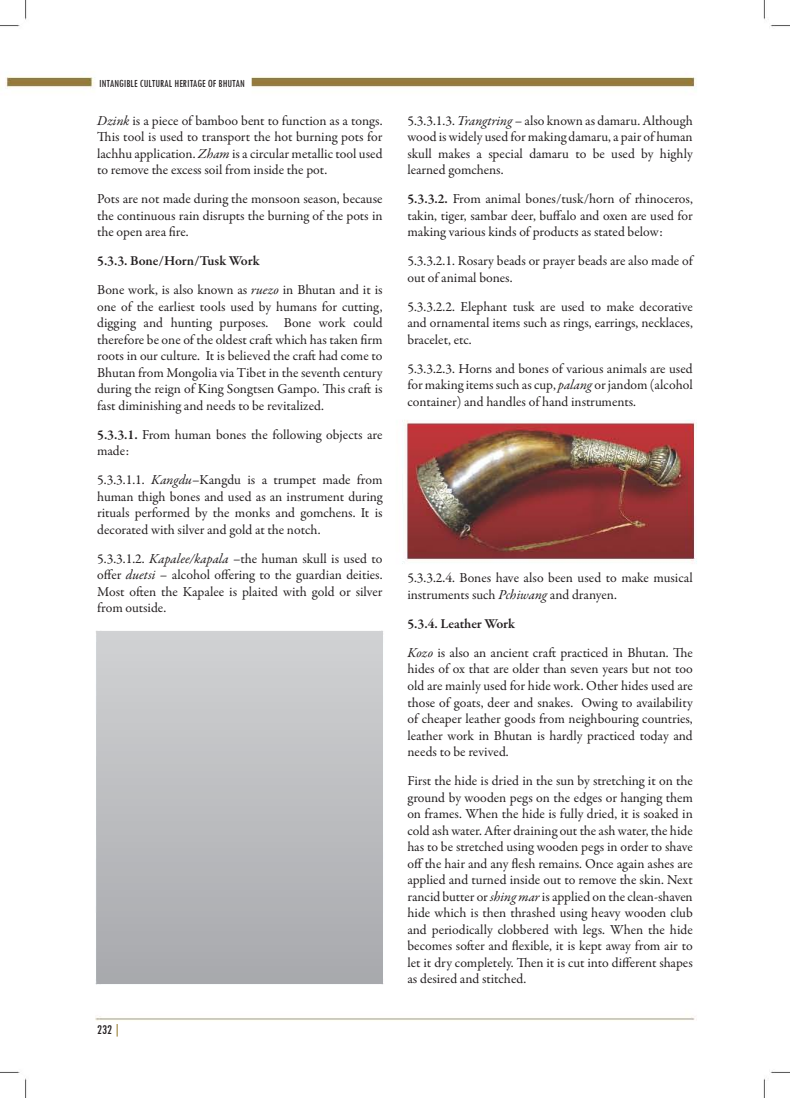
<style>
.page{position:relative;width:790px;height:1098px;background:#fff}
.page>*{position:absolute;margin:0;border:0;box-sizing:border-box;transform-origin:0 0}
.t1{font:13.75px/16.5px "Garamond Premr Pro";color:#231f20;text-align:justify}
.t2{font:condensed 13.75px "Tw Cen";color:#231f20}
.t3{font:condensed 11.25px "Tw Cen";color:#231f20}
.s1{font-style:italic}
.s2{font-weight:600}
.s3{font-family:"Sambhota Ededris";font-stretch:normal;font-size:12.5px;color:#937728}
</style>
<div class="page">
<img style="left:0;top:0;width:790px;height:1098px">
<img style="left:90px;top:624px;width:300px;height:366px">
<div style="left:97px;top:631px;width:285px;height:352px;background:linear-gradient(to bottom,#d1d2d3,#a8a9ad)"></div>
<p class="t3" style="left:99px;top:76px;width:147px">INTANGIBLE CULTURAL HERITAGE OF BHUTAN</p>
<p class="t1" style="left:97px;top:113px;width:287px"><span class="s1">Dzink</span> is a piece of bamboo bent to function as a tongs.<br>This tool is used to transport the hot burning pots for lachhu application. <span class="s1">Zham</span> is a circular metallic tool used to remove the excess soil from inside the pot.</p>
<p class="t1" style="left:97px;top:191px;width:287px">Pots are not made during the monsoon season, because the continuous rain disrupts the burning of the pots in the open area fire.</p>
<p class="t1" style="left:97px;top:247px;width:287px;line-height:29px"><span class="s2">5.3.3. Bone/Horn/Tusk Work<br></span>Bone work, is also known as <span class="s1">ruezo</span> in Bhutan and it is</p>
<p class="t1" style="left:97px;top:299px;width:287px">one of the earliest tools used by humans for cutting, digging and hunting purposes. Bone work could therefore be one of the oldest craft which has taken firm roots in our culture. It is believed the craft had come to Bhutan from Mongolia via Tibet in the seventh century during the reign of King Songtsen Gampo. This craft is fast diminishing and needs to be revitalized.</p>
<p class="t1" style="left:97px;top:427px;width:287px"><span class="s2">5.3.3.1.</span> From human bones the following objects are made:</p>
<p class="t1" style="left:97px;top:472px;width:287px">5.3.3.1.1. <span class="s1">Kangdu</span>–Kangdu is a trumpet made from human thigh bones and used as an instrument during rituals performed by the monks and gomchens. It is decorated with silver and gold at the notch.</p>
<p class="t1" style="left:97px;top:551px;width:287px">5.3.3.1.2. <span class="s1">Kapalee/kapala</span> –the human skull is used to offer <span class="s1">duetsi</span> – alcohol offering to the guardian deities.<br>Most often the Kapalee is plaited with gold or silver from outside.</p>
<p class="t2" style="left:97px;top:1021px;width:23px">232 <span class="s3">|</span></p>
<p class="t1" style="left:407px;top:113px;width:287px">5.3.3.1.3. <span class="s1">Trangtring</span> – also known as damaru. Although wood is widely used for making damaru, a pair of human skull makes a special damaru to be used by highly learned gomchens.</p>
<p class="t1" style="left:407px;top:191px;width:287px"><span class="s2">5.3.3.2.</span> From animal bones/tusk/horn of rhinoceros, takin, tiger, sambar deer, buffalo and oxen are used for making various kinds of products as stated below:</p>
<p class="t1" style="left:407px;top:253px;width:287px">5.3.3.2.1. Rosary beads or prayer beads are also made of out of animal bones.</p>
<p class="t1" style="left:407px;top:299px;width:287px">5.3.3.2.2. Elephant tusk are used to make decorative and ornamental items such as rings, earrings, necklaces, bracelet, etc.</p>
<p class="t1" style="left:407px;top:361px;width:287px">5.3.3.2.3. Horns and bones of various animals are used for making items such as cup, <span class="s1">palang</span> or jandom (alcohol container) and handles of hand instruments.</p>
<p class="t1" style="left:407px;top:570px;width:287px">5.3.3.2.4. Bones have also been used to make musical instruments such <span class="s1">Pchiwang</span> and dranyen.</p>
<p class="t1" style="left:407px;top:609px;width:287px;line-height:29px"><span class="s2">5.3.4. Leather Work<br></span><span class="s1">Kozo</span> is also an ancient craft practiced in Bhutan. The</p>
<p class="t1" style="left:407px;top:661px;width:287px">hides of ox that are older than seven years but not too old are mainly used for hide work. Other hides used are those of goats, deer and snakes. Owing to availability of cheaper leather goods from neighbouring countries, leather work in Bhutan is hardly practiced today and needs to be revived.</p>
<p class="t1" style="left:407px;top:773px;width:287px">First the hide is dried in the sun by stretching it on the ground by wooden pegs on the edges or hanging them on frames. When the hide is fully dried, it is soaked in cold ash water. After draining out the ash water, the hide has to be stretched using wooden pegs in order to shave off the hair and any flesh remains. Once again ashes are applied and turned inside out to remove the skin. Next rancid butter or <span class="s1">shing mar</span> is applied on the clean-shaven hide which is then thrashed using heavy wooden club and periodically clobbered with legs. When the hide becomes softer and flexible, it is kept away from air to let it dry completely. Then it is cut into different shapes as desired and stitched.</p>
</div>
